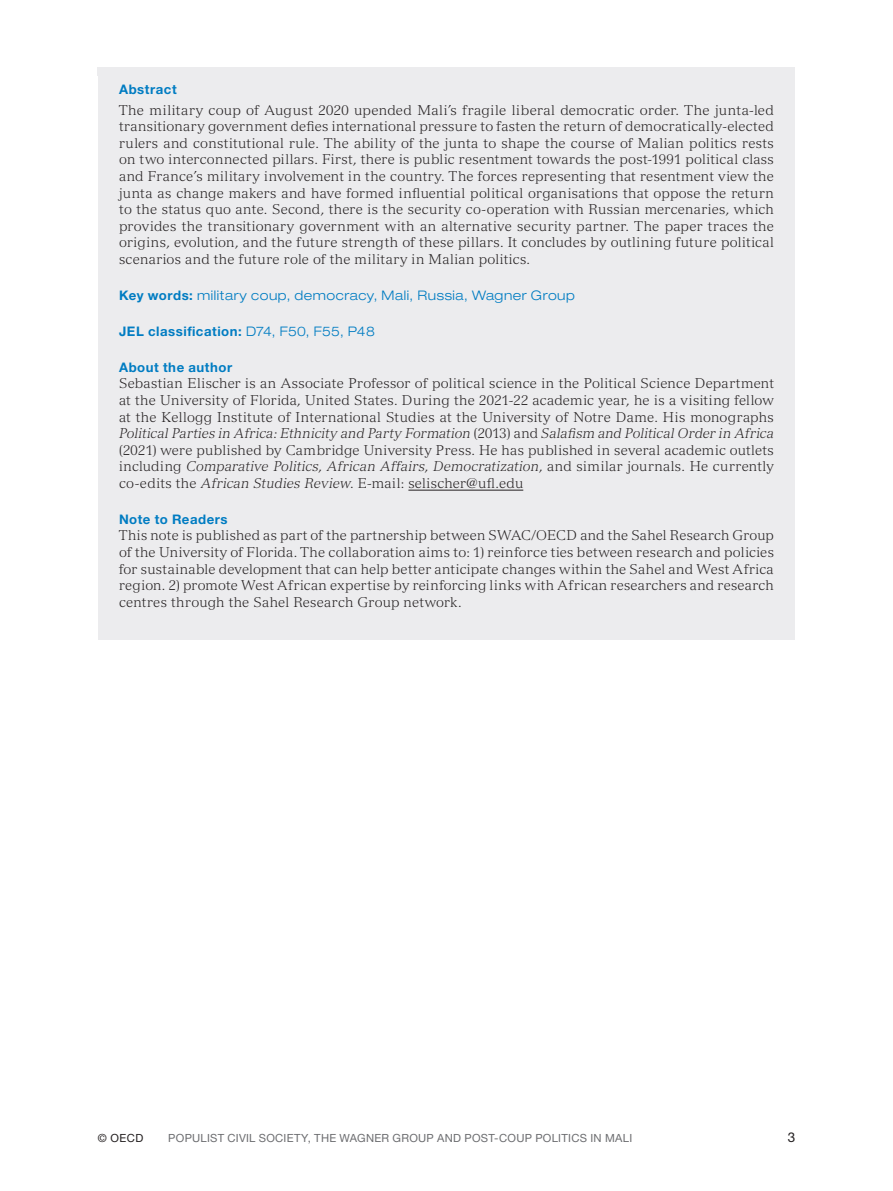
<style>
.page{position:relative;width:893px;height:1191px;background:#fff}
.page>*{position:absolute;margin:0;border:0;box-sizing:border-box;transform-origin:0 0}
._1-BODY-START{font:300 13.8px/16.5px "Versailles LT Std";letter-spacing:.015em;color:#231f20;text-align:justify}
.t1{font:13.5px "Helvetica Neue LT Pro";color:#231f20}
._3-INFO-BODY-LEFT{font:700 13.2px "Helvetica Neue LT Pro";letter-spacing:.04em;color:#007cc2}
._3-INFO-BODY-LEFT-2{font:300 expanded 13.2px "Helvetica Neue LT Pro";letter-spacing:.04em;color:#007cc2}
._3-INFO-HEADER{font:700 13.2px "Helvetica Neue LT Pro";letter-spacing:.045em;color:#007cc2}
.t2{font:11.25px "Helvetica Neue LT Pro";letter-spacing:.025em;color:#6c6d70}
.t3{font:11.25px "Helvetica Neue LT Pro";color:#231f20}
.s1{font-weight:700;font-stretch:normal}
.s2{font-weight:300;font-stretch:expanded}
.s3{font-style:italic}
</style>
<div class="page">
<div style="left:98px;top:68px;width:697px;height:572px;background:#ececee"></div>
<hr style="left:408px;top:490px;width:115px;height:1px;background:#231f20">
<p class="_3-INFO-HEADER" style="left:119px;top:81px;width:59px">Abstract</p>
<p class="_1-BODY-START" style="left:119px;top:102px;width:656px">The military coup of August 2020 upended Mali’s fragile liberal democratic order. The junta‑led transitionary government defies international pressure to fasten the return of democratically‑elected rulers and constitutional rule. The ability of the junta to shape the course of Malian politics rests on two interconnected pillars. First, there is public resentment towards the post‑1991 political class and France’s military involvement in the country. The forces representing that resentment view the junta as change makers and have formed influential political organisations that oppose the return to the status quo ante. Second, there is the security co‑operation with Russian mercenaries, which provides the transitionary government with an alternative security partner. The paper traces the origins, evolution, and the future strength of these pillars. It concludes by outlining future political scenarios and the future role of the military in Malian politics.</p>
<p class="_3-INFO-BODY-LEFT-2" style="left:119px;top:287px;width:457px"><span class="s1">Key words:</span> military coup, democracy, Mali, Russia, Wagner Group</p>
<p class="_3-INFO-BODY-LEFT" style="left:119px;top:323px;width:257px">JEL classification: <span class="s2">D74, F50, F55, P48</span></p>
<p class="_3-INFO-BODY-LEFT" style="left:119px;top:359px;width:115px">About the author</p>
<p class="_1-BODY-START" style="left:119px;top:375px;width:656px">Sebastian Elischer is an Associate Professor of political science in the Political Science Department at the University of Florida, United States. During the 2021‑22 academic year, he is a visiting fellow at the Kellogg Institute of International Studies at the University of Notre Dame. His monographs <span class="s3">Political Parties in Africa: Ethnicity and Party Formation</span> (2013) and <span class="s3">Salafism and Political Order in Africa </span>(2021) were published by Cambridge University Press. He has published in several academic outlets including <span class="s3">Comparative Politics</span>, <span class="s3">African Affairs</span>, <span class="s3">Democratization</span>, and similar journals. He currently co‑edits the <span class="s3">African Studies Review</span>. E‑mail: selischer@ufl.edu</p>
<p class="_3-INFO-BODY-LEFT" style="left:119px;top:511px;width:110px">Note to Readers</p>
<p class="_1-BODY-START" style="left:119px;top:527px;width:656px">This note is published as part of the partnership between SWAC/OECD and the Sahel Research Group of the University of Florida. The collaboration aims to: 1) reinforce ties between research and policies for sustainable development that can help better anticipate changes within the Sahel and West Africa region. 2) promote West African expertise by reinforcing links with African researchers and research centres through the Sahel Research Group network.</p>
<p class="t3" style="left:98px;top:1131px;width:47px">© OECD</p>
<p class="t2" style="left:168px;top:1131px;width:17px">POPU</p>
<p class="t2" style="left:200px;top:1131px;width:13px">LIST</p>
<p class="t2" style="left:227px;top:1131px;width:40px">CIVIL SOCIET</p>
<p class="t2" style="left:301px;top:1131px;width:74px">Y, T HE WAGNER</p>
<p class="t2" style="left:393px;top:1131px;width:10px">GROUP</p>
<p class="t2" style="left:437px;top:1131px;width:9px">AND</p>
<p class="t2" style="left:464px;top:1131px;width:9px">POST</p>
<p class="t2" style="left:494px;top:1131px;width:14px">‑COUP</p>
<p class="t2" style="left:535px;top:1131px;width:30px">POLITICS</p>
<p class="t2" style="left:590px;top:1131px;width:41px">IN MALI</p>
<p class="t1" style="left:788px;top:1129px;width:9px">3</p>
</div>
